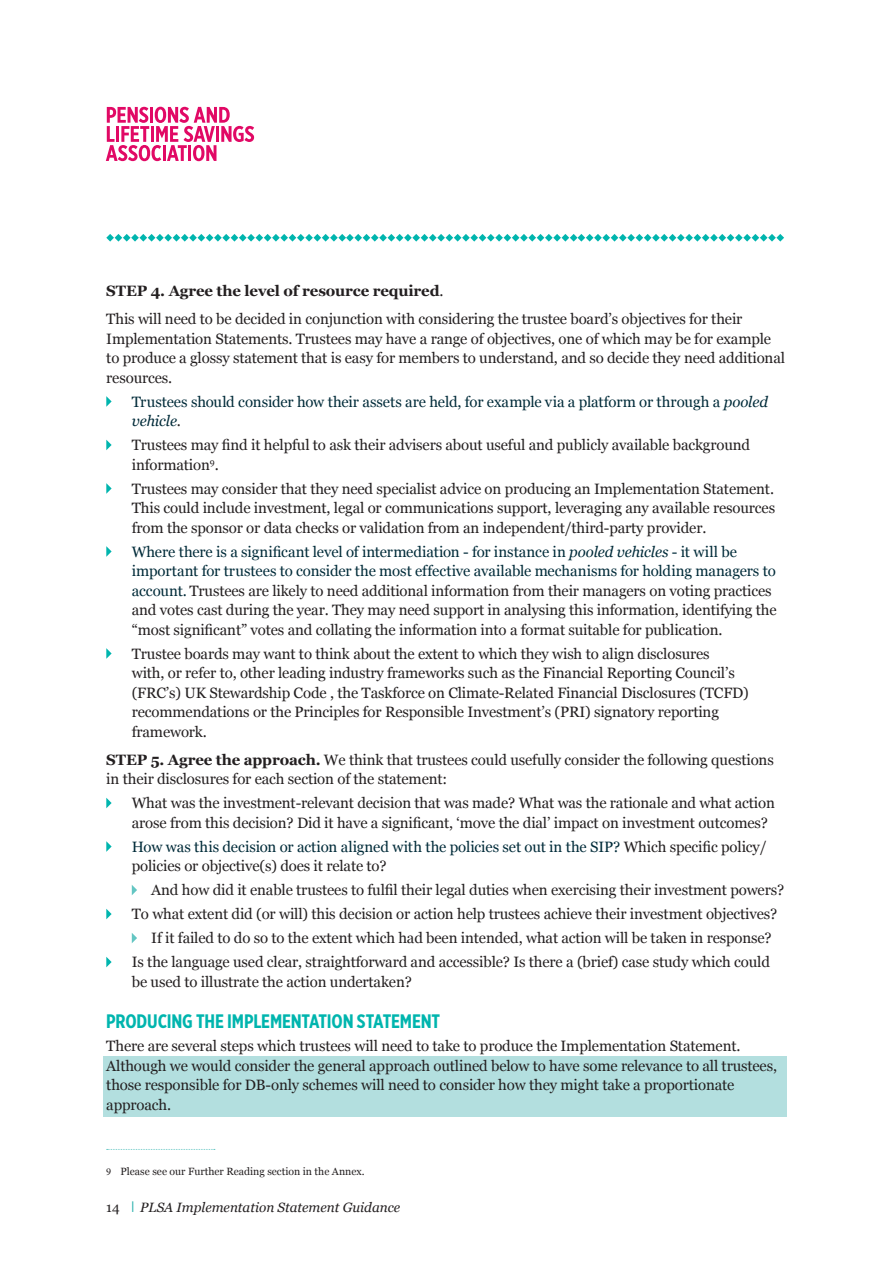
<style>
.page{position:relative;width:893px;height:1263px;background:#fff}
.page>*{position:absolute;margin:0;border:0;box-sizing:border-box;transform-origin:0 0}
.t1{font:700 19.5px "Gotham X Narrow";letter-spacing:-.01em;color:#00b5ae}
.t2{font:15px/19.5px "Georgia";letter-spacing:-.01em;color:#231f20}
.t3{font:15px/19.5px "Georgia";letter-spacing:-.01em;color:#002b39}
.t4{font:700 15px "Georgia";letter-spacing:-.01em;color:#231f20}
.t5{font:italic 13.5px "Georgia";color:#231f20}
.t6{font:13.5px "Georgia";color:#231f20}
.t7{font:10.5px "Georgia";color:#231f20}
.s1{font-weight:400}
.s2{font-style:italic}
.s3{color:#231f20}
.s4{color:#002b39}
.s5{font-style:italic;color:#002b39}
.s6{font-weight:700}
.s7{font-family:"Minion Pro"}
</style>
<div class="page">
<div style="left:103px;top:1056px;width:684px;height:61px;background:#b3dfdf"></div>
<svg style="left:106px;top:396px;width:6px;height:11px"></svg>
<svg style="left:106px;top:440px;width:6px;height:10px"></svg>
<svg style="left:106px;top:483px;width:6px;height:11px"></svg>
<svg style="left:106px;top:546px;width:6px;height:11px"></svg>
<svg style="left:106px;top:648px;width:6px;height:11px"></svg>
<svg style="left:106px;top:798px;width:6px;height:10px"></svg>
<svg style="left:106px;top:841px;width:6px;height:11px"></svg>
<svg style="left:132px;top:885px;width:5px;height:10px"></svg>
<svg style="left:106px;top:909px;width:6px;height:10px"></svg>
<svg style="left:132px;top:933px;width:5px;height:10px"></svg>
<svg style="left:106px;top:957px;width:6px;height:10px"></svg>
<svg style="left:107px;top:1149px;width:108px;height:1px"></svg>
<svg style="left:106px;top:234px;width:678px;height:8px"></svg>
<svg style="left:106px;top:107px;width:148px;height:54px"></svg>
<p class="t4" style="left:106px;top:283px;width:339px">STEP 4. Agree the level of resource required<span class="s1">.</span></p>
<p class="t2" style="left:106px;top:309px;width:680px">This will need to be decided in conjunction with considering the trustee board’s objectives for their Implementation Statements. Trustees may have a range of objectives, one of which may be for example to produce a glossy statement that is easy for members to understand, and so decide they need additional resources.</p>
<p class="t3" style="left:132px;top:392px;width:638px">Trustees should consider how their assets are held, for example via a platform or through a <span class="s2">pooled vehicle</span><span class="s3">.</span></p>
<p class="t2" style="left:132px;top:435px;width:620px">Trustees may find it helpful to ask their advisers about useful and publicly available background information<sup>9</sup>.</p>
<p class="t2" style="left:132px;top:479px;width:645px;text-align:justify">Trustees may consider that they need specialist advice on producing an Implementation Statement.<br>This could include investment, legal or communications support, leveraging any available resources from the sponsor or data checks or validation from an independent/third-party provider.</p>
<p class="t2" style="left:132px;top:542px;width:646px"><span class="s4">Where there is a significant level of intermediation - for instance in</span> <span class="s5">pooled vehicles</span> <span class="s4">- it will be important for trustees to consider the most effective available mechanisms for holding managers to account.</span> Trustees are likely to need additional information from their managers on voting practices and votes cast during the year. They may need support in analysing this information, identifying the “most significant” votes and collating the information into a format suitable for publication.</p>
<p class="t2" style="left:132px;top:644px;width:619px">Trustee boards may want to think about the extent to which they wish to align disclosures<br>with, or refer to, other leading industry frameworks such as the Financial Reporting Council’s (FRC’s) UK Stewardship Code , the Taskforce on Climate-Related Financial Disclosures (TCFD) recommendations or the Principles for Responsible Investment’s (PRI) signatory reporting framework.</p>
<p class="t2" style="left:106px;top:750px;width:669px"><span class="s6">STEP 5. Agree the approach.</span> We think that trustees could usefully consider the following questions in their disclosures for each section of the statement:</p>
<p class="t2" style="left:132px;top:793px;width:645px">What was the investment-relevant decision that was made? What was the rationale and what action arose from this decision? Did it have a significant, ‘move the dial’ impact on investment outcomes?</p>
<p class="t3" style="left:132px;top:837px;width:637px">How was this decision or action aligned with the policies set out in the SIP? <span class="s3">Which specific policy/ policies or objective(s) does it relate to?</span></p>
<p class="t2" style="left:151px;top:880px;width:634px">And how did it enable trustees to fulfil their legal duties when exercising their investment powers?</p>
<p class="t2" style="left:132px;top:904px;width:647px">To what extent did (or will) this decision or action help trustees achieve their investment objectives?</p>
<p class="t2" style="left:151px;top:928px;width:622px">If it failed to do so to the extent which had been intended, what action will be taken in response?</p>
<p class="t2" style="left:132px;top:952px;width:640px">Is the language used clear, straightforward and accessible? Is there a (brief) case study which could be used to illustrate the action undertaken?</p>
<p class="t1" style="left:106px;top:1009px;width:335px">PRODUCING THE IMPLEMENTATION STATEMENT</p>
<p class="t2" style="left:106px;top:1036px;width:672px">There are several steps which trustees will need to take to produce the Implementation Statement.<br>Although we would consider the general approach outlined below to have some relevance to all trustees, those responsible for DB-only schemes will need to consider how they might take a proportionate approach.</p>
<p class="t7" style="left:106px;top:1166px;width:260px"><span class="s7">9</span> Please see our Further Reading section in the Annex.</p>
<p class="t6" style="left:106px;top:1199px;width:15px">14</p>
<p class="t5" style="left:140px;top:1199px;width:261px">PLSA Implementation Statement Guidance</p>
</div>
